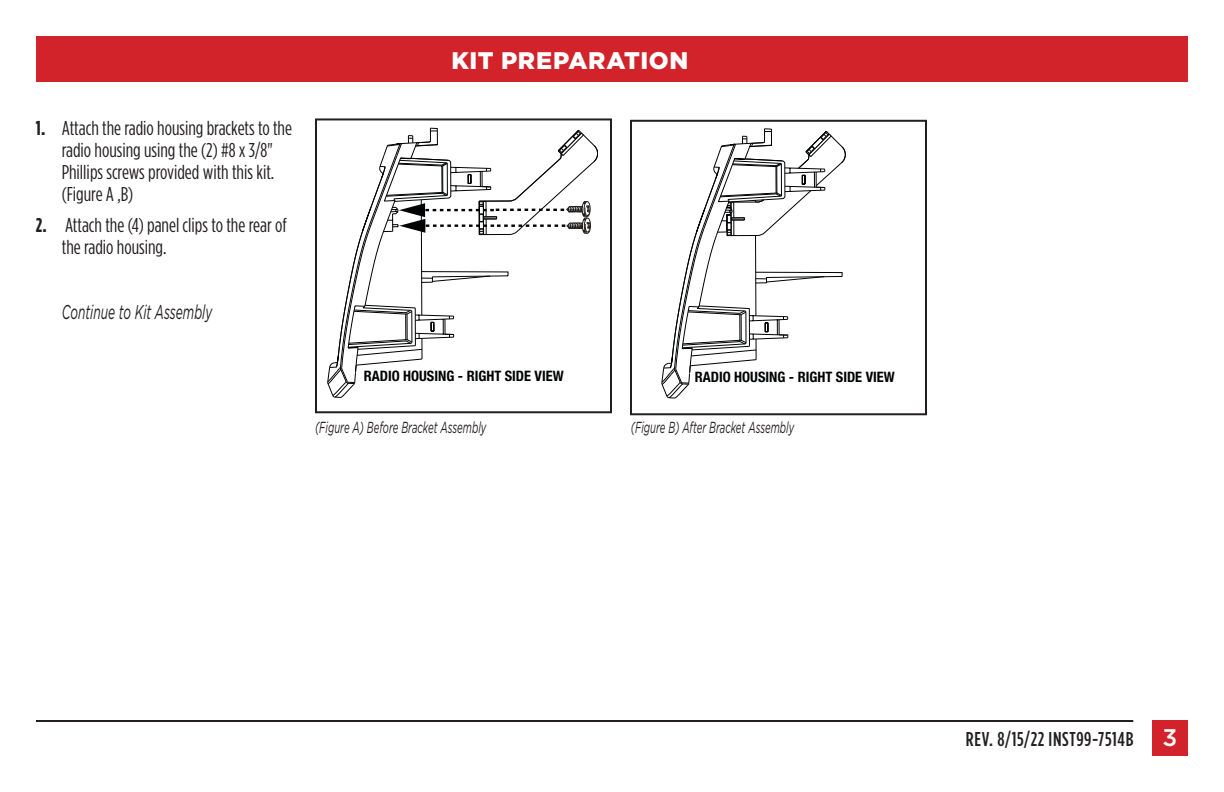
<style>
.page{position:relative;width:1224px;height:792px;background:#fff}
.page>*{position:absolute;margin:0;border:0;box-sizing:border-box;transform-origin:0 0}
.t1{font:900 24px "Gotham";letter-spacing:.025em;color:#fff}
.t2{font:20px/22px "Gotham Condensed";color:#231f20}
.t3{font:500 20px "Gotham Condensed";letter-spacing:.03em;color:#231f20}
.t4{font:italic 20px "Gotham";color:#231f20;scale:.6 1}
.t5{font:italic 16px "Gotham";color:#231f20;scale:.6 1}
.t6{font:700 condensed 14.4px "Helvetica Neue";color:#010203}
.s1{font-weight:700}
.s2{font-family:"Gotham";font-size:24px;color:#fff}
</style>
<div class="page">
<div style="left:36px;top:36px;width:1152px;height:45px;background:#d2232a"></div>
<hr style="left:36px;top:720px;width:1097px;height:2px;background:#231f20">
<div style="left:1152px;top:720px;width:36px;height:36px;background:#d2232a"></div>
<svg style="left:327px;top:128px;width:271px;height:270px"></svg>
<div style="left:315px;top:118px;width:297px;height:295px;border:2px solid #231f20"></div>
<svg style="left:662px;top:129px;width:184px;height:269px"></svg>
<div style="left:630px;top:120px;width:297px;height:295px;border:2px solid #231f20"></div>
<p class="t2" style="left:62px;top:117px;width:232px;text-indent:-26px"><span class="s1">1.</span> Attach the radio housing brackets to the radio housing using the (2) #8 x 3/8"<br>Phillips screws provided with this kit. (Figure A ,B)</p>
<p class="t2" style="left:62px;top:214px;width:226px;text-indent:-26px"><span class="s1">2.</span> Attach the (4) panel clips to the rear of the radio housing.</p>
<p class="t4" style="left:62px;top:301px;width:252px">Continue to Kit Assembly</p>
<p class="t1" style="left:451px;top:47px;width:238px">KIT PREPARATION</p>
<p class="t6" style="left:364px;top:367px;width:201px">RADIO HOUSING - RIGHT SIDE VIEW</p>
<p class="t6" style="left:695px;top:368px;width:201px">RADIO HOUSING - RIGHT SIDE VIEW</p>
<p class="t5" style="left:315px;top:419px;width:287px">(Figure A) Before Bracket Assembly</p>
<p class="t5" style="left:631px;top:419px;width:274px">(Figure B) After Bracket Assembly</p>
<p class="t3" style="left:966px;top:728px;width:213px">REV. 8/15/22 INST99-7514B <span class="s2">3</span></p>
</div>
